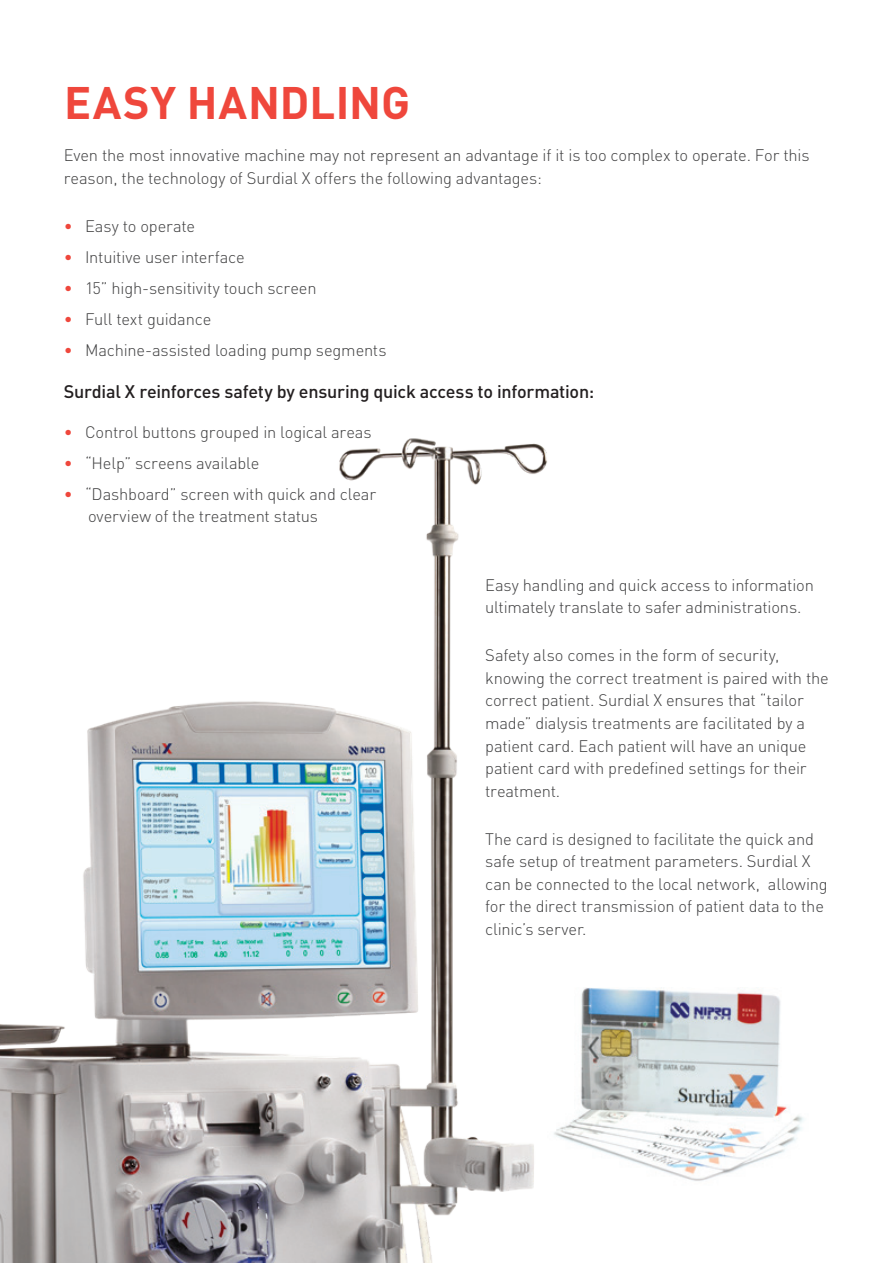
<style>
.page{position:relative;width:893px;height:1263px;background:#fff}
.page>*{position:absolute;margin:0;border:0;box-sizing:border-box;transform-origin:0 0}
.t1{font:700 45px "DIN Pro";letter-spacing:.01em;color:#ef473c}
.t2{font:500 18px "DIN Pro";letter-spacing:-.015em;color:#231f20}
.t3{font:300 16.5px/22.5px "DIN Pro";letter-spacing:-.01em;color:#3e3e3f}
.s1{color:#ef473c}
</style>
<div class="page">
<img style="left:569px;top:987px;width:235px;height:194px">
<img style="left:0;top:438px;width:569px;height:825px">
<h1 class="t1" style="left:64px;top:66px;width:348px">EASY HANDLING</h1>
<p class="t3" style="left:64px;top:143px;width:747px">Even the most innovative machine may not represent an advantage if it is too complex to operate. For this reason, the technology of Surdial X offers the following advantages:</p>
<p class="t3" style="left:64px;top:213px;width:133px"><span class="s1">•</span> Easy to operate</p>
<p class="t3" style="left:64px;top:244px;width:183px"><span class="s1">•</span> Intuitive user interface</p>
<p class="t3" style="left:64px;top:275px;width:254px"><span class="s1">•</span> 15” high-sensitivity touch screen</p>
<p class="t3" style="left:64px;top:306px;width:149px"><span class="s1">•</span> Full text guidance</p>
<p class="t3" style="left:64px;top:337px;width:324px"><span class="s1">•</span> Machine-assisted loading pump segments</p>
<p class="t2" style="left:64px;top:377px;width:532px">Surdial X reinforces safety by ensuring quick access to information:</p>
<p class="t3" style="left:64px;top:419px;width:309px"><span class="s1">•</span> Control buttons grouped in logical areas</p>
<p class="t3" style="left:64px;top:450px;width:197px"><span class="s1">•</span> “Help” screens available</p>
<p class="t3" style="left:88px;top:481px;width:290px;text-indent:-24px"><span class="s1">•</span> “Dashboard” screen with quick and clear overview of the treatment status</p>
<p class="t3" style="left:485px;top:572px;width:330px">Easy handling and quick access to information ultimately translate to safer administrations.</p>
<p class="t3" style="left:485px;top:643px;width:345px">Safety also comes in the form of security, knowing the correct treatment is paired with the correct patient. Surdial X ensures that “tailor made” dialysis treatments are facilitated by a patient card. Each patient will have an unique patient card with predefined settings for their treatment.</p>
<p class="t3" style="left:485px;top:826px;width:344px">The card is designed to facilitate the quick and safe setup of treatment parameters. Surdial X can be connected to the local network, allowing for the direct transmission of patient data to the clinic’s server.</p>
</div>
